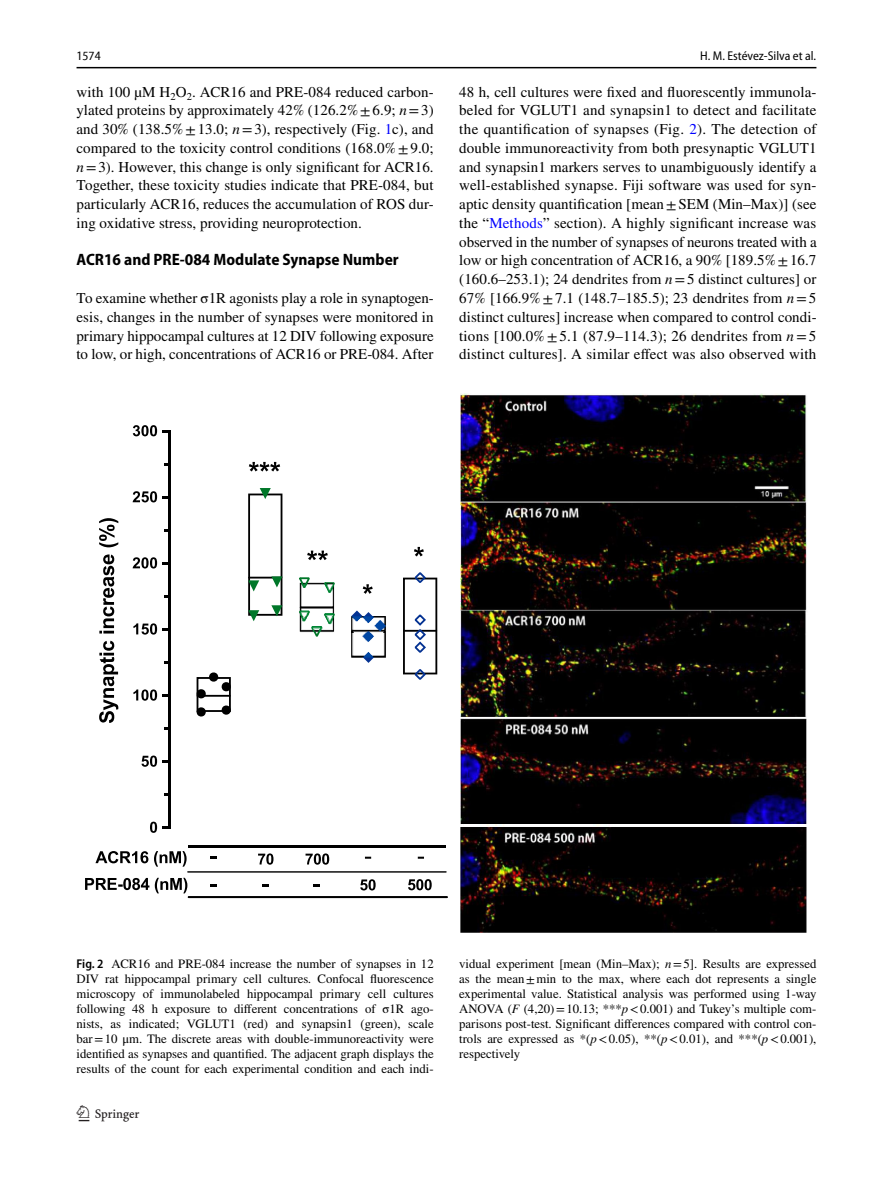
<style>
.page{position:relative;width:893px;height:1187px;background:#fff}
.page>*{position:absolute;margin:0;border:0;box-sizing:border-box;transform-origin:0 0}
.t1{font:22.5px "Springnew Regular 2";color:#231f20}
.t2{font:700 semi-condensed 16.5px "Myriad Pro";color:#000}
.t3{font:15px/18.8px "STIX";letter-spacing:.005em;color:#000;text-align:justify}
.t4{font:12.75px/15px "STIX";color:#000;text-align:justify}
.t5{font:semi-condensed 12.75px "Myriad Pro";color:#000}
.t6{font:12.75px "Myriad Pro Unic Semi Condensed 2";color:#000}
.s1{font-style:italic}
.s2{color:#00f}
.s3{font-family:"Myriad Pro";font-weight:600;font-stretch:semi-condensed}
</style>
<div class="page">
<hr style="left:77px;top:67px;width:739px;height:1px;background:#000">
<hr style="left:188px;top:845px;width:258px;height:2px;background:#000">
<hr style="left:168px;top:431px;width:3px;height:396px;background:#000">
<svg style="left:150px;top:821px;width:21px;height:11px"></svg>
<svg style="left:141px;top:755px;width:27px;height:11px"></svg>
<svg style="left:133px;top:689px;width:35px;height:11px"></svg>
<svg style="left:133px;top:623px;width:35px;height:11px"></svg>
<svg style="left:133px;top:557px;width:35px;height:11px"></svg>
<svg style="left:133px;top:491px;width:35px;height:11px"></svg>
<svg style="left:133px;top:425px;width:38px;height:11px"></svg>
<svg style="left:196px;top:672px;width:35px;height:45px"></svg>
<svg style="left:248px;top:488px;width:34px;height:133px"></svg>
<svg style="left:351px;top:610px;width:35px;height:53px"></svg>
<svg style="left:299px;top:577px;width:36px;height:59px"></svg>
<svg style="left:403px;top:572px;width:34px;height:107px"></svg>
<svg style="left:99px;top:518px;width:19px;height:205px"></svg>
<svg style="left:95px;top:851px;width:92px;height:15px"></svg>
<svg style="left:85px;top:877px;width:102px;height:16px"></svg>
<hr style="left:187px;top:871px;width:259px;height:1px;background:#000">
<svg style="left:210px;top:856px;width:6px;height:2px"></svg>
<svg style="left:210px;top:884px;width:6px;height:2px"></svg>
<svg style="left:258px;top:853px;width:15px;height:11px"></svg>
<svg style="left:262px;top:884px;width:6px;height:2px"></svg>
<svg style="left:306px;top:853px;width:23px;height:11px"></svg>
<svg style="left:365px;top:856px;width:6px;height:2px"></svg>
<svg style="left:418px;top:856px;width:6px;height:2px"></svg>
<svg style="left:314px;top:884px;width:6px;height:2px"></svg>
<svg style="left:360px;top:879px;width:16px;height:11px"></svg>
<svg style="left:408px;top:879px;width:24px;height:11px"></svg>
<hr style="left:188px;top:896px;width:260px;height:2px;background:#000">
<svg style="left:249px;top:462px;width:31px;height:9px"></svg>
<svg style="left:307px;top:550px;width:21px;height:10px"></svg>
<svg style="left:363px;top:584px;width:10px;height:10px"></svg>
<svg style="left:414px;top:547px;width:10px;height:9px"></svg>
<img style="left:460px;top:394px;width:347px;height:538px">
<img style="left:461px;top:824px;width:346px;height:2px">
<p class="t6" style="left:77px;top:51px;width:26px">1574</p>
<p class="t5" style="left:700px;top:49px;width:117px">H. M. Estévez-Silva et al.</p>
<p class="t3" style="left:77px;top:83px;width:359px">with 100 µM H<sub>2</sub>O<sub>2</sub>. ACR16 and PRE-084 reduced carbon&shy;ylated proteins by approximately 42% (126.2%±6.9; <span class="s1">n</span>=3) and 30% (138.5%±13.0; <span class="s1">n</span>=3), respectively (Fig. <span class="s2">1</span>c), and compared to the toxicity control conditions (168.0%±9.0; <span class="s1">n</span>=3). However, this change is only significant for ACR16.<br>Together, these toxicity studies indicate that PRE-084, but particularly ACR16, reduces the accumulation of ROS dur&shy;ing oxidative stress, providing neuroprotection.</p>
<p class="t2" style="left:77px;top:251px;width:324px">ACR16 and PRE‑084 Modulate Synapse Number</p>
<p class="t3" style="left:77px;top:289px;width:359px">To examine whether σ1R agonists play a role in synaptogen&shy;esis, changes in the number of synapses were monitored in primary hippocampal cultures at 12 DIV following exposure to low, or high, concentrations of ACR16 or PRE-084. After</p>
<p class="t3" style="left:459px;top:83px;width:359px">48 h, cell cultures were fixed and fluorescently immunola&shy;beled for VGLUT1 and synapsin1 to detect and facilitate the quantification of synapses (Fig. <span class="s2">2</span>). The detection of double immunoreactivity from both presynaptic VGLUT1 and synapsin1 markers serves to unambiguously identify a well-established synapse. Fiji software was used for syn&shy;aptic density quantification [mean±SEM (Min–Max)] (see the “<span class="s2">Methods</span>” section). A highly significant increase was observed in the number of synapses of neurons treated with a low or high concentration of ACR16, a 90% [189.5%±16.7 (160.6–253.1); 24 dendrites from <span class="s1">n</span>=5 distinct cultures] or 67% [166.9%±7.1 (148.7–185.5); 23 dendrites from <span class="s1">n</span>=5 distinct cultures] increase when compared to control condi&shy;tions [100.0%±5.1 (87.9–114.3); 26 dendrites from <span class="s1">n</span>=5 distinct cultures]. A similar effect was also observed with</p>
<p class="t4" style="left:77px;top:956px;width:359px"><span class="s3">Fig. 2</span> ACR16 and PRE-084 increase the number of synapses in 12<br>DIV rat hippocampal primary cell cultures<span class="s1">.</span> Confocal fluorescence microscopy of immunolabeled hippocampal primary cell cultures following 48 h exposure to different concentrations of σ1R ago&shy;nists, as indicated; VGLUT1 (red) and synapsin1 (green), scale bar=10 μm. The discrete areas with double-immunoreactivity were identified as synapses and quantified. The adjacent graph displays the results of the count for each experimental condition and each indi-</p>
<p class="t4" style="left:459px;top:956px;width:359px">vidual experiment [mean (Min–Max); <span class="s1">n</span>=5]. Results are expressed as the mean±min to the max, where each dot represents a single experimental value. Statistical analysis was performed using 1-way ANOVA (<span class="s1">F</span> (4,20)=10.13; ***<span class="s1">p</span>&lt;0.001) and Tukey’s multiple com&shy;parisons post-test. Significant differences compared with control con&shy;trols are expressed as *(<span class="s1">p</span>&lt;0.05), **(<span class="s1">p</span>&lt;0.01), and ***(<span class="s1">p</span>&lt;0.001), respectively</p>
<h1 class="t1" style="left:79px;top:1105px;width:62px">1 3</h1>
</div>
